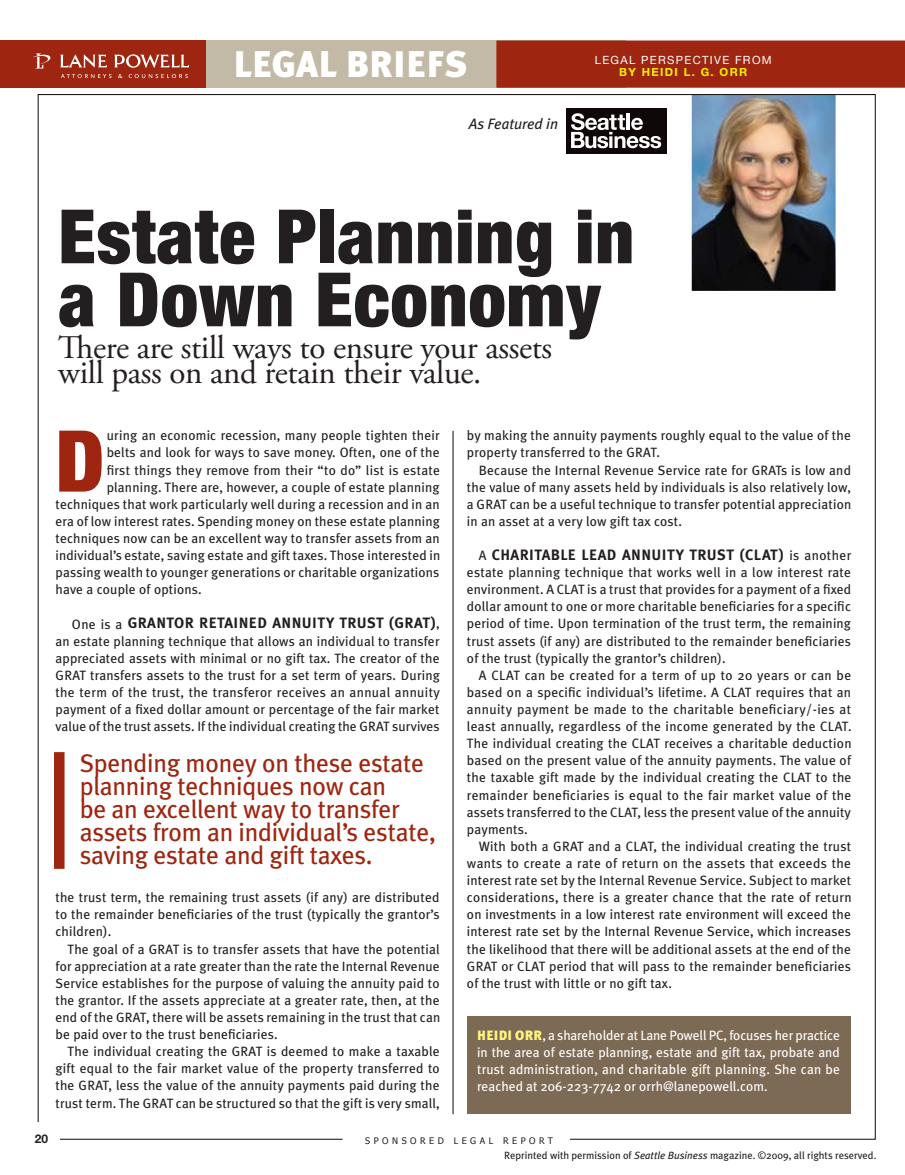
<style>
.page{position:relative;width:905px;height:1175px;background:#fff}
.page>*{position:absolute;margin:0;border:0;box-sizing:border-box;transform-origin:0 0}
.t1{font:900 condensed 85.35px "Helvetica Neue";color:#9e2610}
.t2{font:900 condensed 75px/63px "Helvetica Neue";letter-spacing:.01em;color:#231f20}
.t3{font:900 37.05px "Meta Plus";letter-spacing:.01em;color:#fff}
.t4{font:33px/25.5px "Adobe Garamond Pro";letter-spacing:-.01em;color:#231f20}
.t5{font:25.5px/23.1px "Meta Plus";letter-spacing:-.01em;color:#9e2610}
.t6{font:700 15px "Meta Plus";letter-spacing:.03em;color:#231f20}
.t7{font:italic 15px "Meta Plus";color:#231f20}
.t8{font:13.5px/17.1px "Meta Plus";letter-spacing:.015em;color:#231f20;text-align:justify}
.t9{font:13.5px/17.1px "Meta Plus";letter-spacing:.005em;color:#fff;text-align:justify}
.t10{font:700 12px "Helvetica Neue";color:#231f20}
.t11{font:11.25px "Helvetica Neue";letter-spacing:.12em;color:#fff}
.t12{font:700 11.25px "Helvetica Neue";letter-spacing:.12em;color:#fff200}
.t13{font:10.5px "Meta Plus";color:#231f20}
.t14{font:9px "Tahoma";letter-spacing:.39em;color:#231f20}
.s1{font-weight:400;font-size:13.5px}
.s2{font-weight:900;color:#fff680}
.s3{font-style:italic}
</style>
<div class="page">
<img style="left:692px;top:96px;width:142px;height:194px">
<div style="left:681px;top:85px;width:164px;height:216px;border:10px solid #fff"></div>
<div style="left:31px;top:40px;width:594px;height:48px;background:#c2baa6"></div>
<div style="left:496px;top:40px;width:408px;height:48px;background:#9e2610"></div>
<div style="left:0;top:40px;width:205px;height:48px;background:#9e2610"></div>
<hr style="left:453px;top:431px;width:1px;height:683px;background:#0f0708">
<svg style="left:60px;top:54px;width:47px;height:14px"></svg>
<svg style="left:114px;top:54px;width:75px;height:14px"></svg>
<svg style="left:33px;top:53px;width:17px;height:16px"></svg>
<svg style="left:61px;top:74px;width:51px;height:4px"></svg>
<svg style="left:118px;top:74px;width:5px;height:4px"></svg>
<svg style="left:129px;top:74px;width:59px;height:4px"></svg>
<div style="left:54px;top:752px;width:10px;height:116px;background:#9e2610"></div>
<div style="left:467px;top:1016px;width:384px;height:97px;background:#7d6a55"></div>
<div style="left:566px;top:108px;width:100px;height:45px;background:#0f0708"></div>
<svg style="left:571px;top:113px;width:90px;height:35px"></svg>
<h3 class="t3" style="left:234px;top:43px;width:235px">LEGAL BRIEFS</h3>
<p class="t11" style="left:594px;top:53px;width:178px">LEGAL PERSPECTIVE FROM</p>
<p class="t12" style="left:619px;top:65px;width:129px">BY HEIDI L. G. ORR</p>
<p class="t7" style="left:469px;top:115px;width:91px">As Featured in</p>
<h2 class="t2" style="left:58px;top:204px;width:577px">Estate Planning in a Down Economy</h2>
<h3 class="t4" style="left:58px;top:336px;width:495px">There are still ways to ensure your assets will pass on and retain their value.</h3>
<h1 class="t1" style="left:56px;top:408px;width:50px">D</h1>
<p class="t8" style="left:107px;top:427px;width:334px">uring an economic recession, many people tighten their</p>
<p class="t8" style="left:107px;top:444px;width:334px">belts and look for ways to save money. Often, one of the</p>
<p class="t8" style="left:107px;top:461px;width:335px">first things they remove from their “to do” list is estate</p>
<p class="t8" style="left:107px;top:478px;width:334px">planning. There are, however, a couple of estate planning</p>
<p class="t8" style="left:55px;top:495px;width:385px">techniques that work particularly well during a recession and in an</p>
<p class="t8" style="left:55px;top:512px;width:386px">era of low interest rates. Spending money on these estate planning</p>
<p class="t8" style="left:55px;top:529px;width:385px">techniques now can be an excellent way to transfer assets from an</p>
<p class="t8" style="left:55px;top:546px;width:386px">individual’s estate, saving estate and gift taxes. Those interested in</p>
<p class="t8" style="left:55px;top:564px;width:385px">passing wealth to younger generations or charitable organizations</p>
<p class="t8" style="left:55px;top:581px;width:148px">have a couple of options.</p>
<p class="t6" style="left:72px;top:614px;width:333px"><span class="s1">One is a</span> GRANTOR RETAINED ANNUITY TRUST (GRAT</p>
<p class="t6" style="left:431px;top:614px;width:11px">)<span class="s1">,</span></p>
<p class="t8" style="left:56px;top:632px;width:386px">an estate planning technique that allows an individual to transfer appreciated assets with minimal or no gift tax. The creator of the GRAT transfers assets to the trust for a set term of years. During the term of the trust, the transferor receives an annual annuity payment of a fixed dollar amount or percentage of the fair market value of the trust assets. If the individual creating the GRAT survives</p>
<h3 class="t5" style="left:80px;top:751px;width:358px">Spending money on these estate planning techniques now can<br>be an excellent way to transfer assets from an individual’s estate, saving estate and gift taxes.</h3>
<p class="t8" style="left:56px;top:888px;width:385px">the trust term, the remaining trust assets (if any) are distributed to the remainder beneficiaries of the trust (typically the grantor’s children).</p>
<p class="t8" style="left:56px;top:940px;width:386px;text-indent:12px">The goal of a GRAT is to transfer assets that have the potential for appreciation at a rate greater than the rate the Internal Revenue Service establishes for the purpose of valuing the annuity paid to the grantor. If the assets appreciate at a greater rate, then, at the end of the GRAT, there will be assets remaining in the trust that can be paid over to the trust beneficiaries.</p>
<p class="t8" style="left:56px;top:1042px;width:386px;text-indent:12px">The individual creating the GRAT is deemed to make a taxable gift equal to the fair market value of the property transferred to the GRAT, less the value of the annuity payments paid during the trust term. The GRAT can be structured so that the gift is very small,</p>
<p class="t8" style="left:467px;top:427px;width:385px">by making the annuity payments roughly equal to the value of the property transferred to the GRAT.</p>
<p class="t8" style="left:467px;top:461px;width:386px;text-indent:12px">Because the Internal Revenue Service rate for GRATs is low and the value of many assets held by individuals is also relatively low, a GRAT can be a useful technique to transfer potential appreciation in an asset at a very low gift tax cost.</p>
<p class="t6" style="left:479px;top:546px;width:374px"><span class="s1">A</span> CHARITABLE LEAD ANNUITY TRUST (CLAT) <span class="s1">is another</span></p>
<p class="t8" style="left:467px;top:564px;width:386px">estate planning technique that works well in a low interest rate environment. A CLAT is a trust that provides for a payment of a fixed dollar amount to one or more charitable beneficiaries for a specific period of time. Upon termination of the trust term, the remaining trust assets (if any) are distributed to the remainder beneficiaries of the trust (typically the grantor’s children).</p>
<p class="t8" style="left:467px;top:666px;width:386px;text-indent:12px">A CLAT can be created for a term of up to 20 years or can be based on a specific individual’s lifetime. A CLAT requires that an annuity payment be made to the charitable beneficiary/-ies at least annually, regardless of the income generated by the CLAT.<br>The individual creating the CLAT receives a charitable deduction based on the present value of the annuity payments. The value of the taxable gift made by the individual creating the CLAT to the remainder beneficiaries is equal to the fair market value of the assets transferred to the CLAT, less the present value of the annuity payments.</p>
<p class="t8" style="left:467px;top:837px;width:386px;text-indent:12px">With both a GRAT and a CLAT, the individual creating the trust wants to create a rate of return on the assets that exceeds the interest rate set by the Internal Revenue Service. Subject to market considerations, there is a greater chance that the rate of return on investments in a low interest rate environment will exceed the interest rate set by the Internal Revenue Service, which increases the likelihood that there will be additional assets at the end of the GRAT or CLAT period that will pass to the remainder beneficiaries of the trust with little or no gift tax.</p>
<p class="t9" style="left:477px;top:1026px;width:364px"><span class="s2">HEIDI ORR</span>, a shareholder at Lane Powell PC, focuses her practice in the area of estate planning, estate and gift tax, probate and trust administration, and charitable gift planning. She can be reached at 206-223-7742 or orrh@lanepowell.com.</p>
<p class="t10" style="left:35px;top:1131px;width:15px">20</p>
<p class="t14" style="left:365px;top:1134px;width:189px">SPONSORED LEGAL REPORT</p>
<p class="t14" style="left:359px;top:1134px;width:189px">SPONSORED LEGAL REPORT</p>
<p class="t13" style="left:504px;top:1149px;width:373px">Reprinted with permission of <span class="s3">Seattle Business</span> magazine. ©2009, all rights reserved.</p>
</div>
